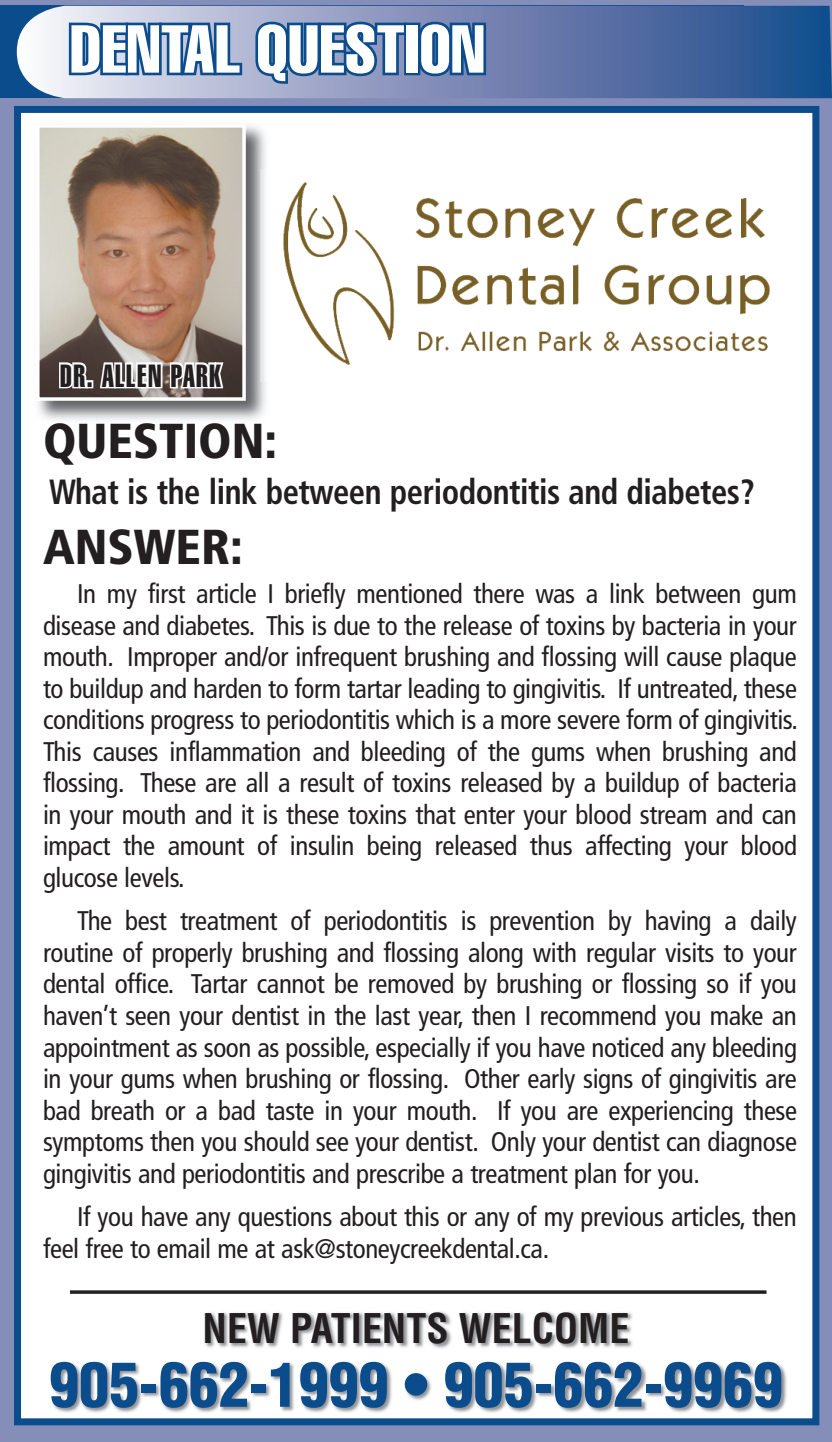
<style>
.page{position:relative;width:832px;height:1442px;background:#fff}
.page>*{position:absolute;margin:0;border:0;box-sizing:border-box;transform-origin:0 0}
.t1{font:extra-condensed 66.5px "Helvetica";letter-spacing:.01em;color:#fff}
.t2{font:900 condensed 59.85px "Helvetica";color:#0b4c8c}
.t3{font:900 condensed 49px/106px "Frutiger";color:#231f20}
.t4{font:700 condensed 39.9px "Helvetica";color:#231f20}
.t5{font:700 condensed 35px "Frutiger";letter-spacing:-.015em;color:#231f20;scale:.93 1}
.t6{font:31.5px "Helvetica Extra Compressed";letter-spacing:.05em;color:#231f20}
.t7{font:condensed 26.95px/31.5px "Frutiger";letter-spacing:-.015em;color:#231f20;text-align:justify}
</style>
<div class="page">
<div style="left:0;top:0;width:832px;height:1441px;background:#848eb9"></div>
<div style="left:18px;top:109px;width:798px;height:1312px;background:#fff"></div>
<div style="left:14px;top:106px;width:805px;height:1318px;border:7px solid #0b4c8c"></div>
<div style="left:0;top:6px;width:743px;height:92px;background:#0b4c8c"></div>
<img style="left:37px;top:125px;width:229px;height:295px">
<img style="left:41px;top:129px;width:200px;height:267px">
<div style="left:36px;top:124px;width:210px;height:277px;border:4px solid #fff"></div>
<svg style="left:17px;top:6px;width:815px;height:92px;background:#4e6ca2"></svg>
<svg style="left:57px;top:360px;width:33px;height:30px"></svg>
<div style="left:86px;top:380px;width:7px;height:8px;border:4px solid #fff"></div>
<svg style="left:98px;top:258px;width:128px;height:162px;background:#b3998a"></svg>
<hr style="left:70px;top:1290px;width:696px;height:3px;background:#231f20">
<svg style="left:45px;top:5px;width:443px;height:107px"></svg>
<img style="left:261px;top:170px;width:509px;height:212px">
<img style="left:205px;top:1311px;width:427px;height:38px">
<img style="left:51px;top:1362px;width:736px;height:51px">
<h1 class="t1" style="left:49px;top:2px;width:387px">Theme Question</h1>
<h1 class="t1" style="left:70px;top:7px;width:416px">DENTAL QUESTION</h1>
<p class="t6" style="left:60px;top:356px;width:162px">DR. ALLEN PARK</p>
<h3 class="t3" style="left:43px;top:388px;width:236px">QUESTION:<br>ANSWER:</h3>
<p class="t5" style="left:49px;top:471px;width:760px">What is the link between periodontitis and diabetes?</p>
<p class="t7" style="left:43px;top:578px;width:756px;text-indent:34px">In my first article I briefly mentioned there was a link between gum disease and diabetes. This is due to the release of toxins by bacteria in your mouth. Improper and/or infrequent brushing and flossing will cause plaque to buildup and harden to form tartar leading to gingivitis. If untreated, these conditions progress to periodontitis which is a more severe form of gingivitis.<br>This causes inflammation and bleeding of the gums when brushing and flossing. These are all a result of toxins released by a buildup of bacteria in your mouth and it is these toxins that enter your blood stream and can impact the amount of insulin being released thus affecting your blood glucose levels.</p>
<p class="t7" style="left:43px;top:905px;width:755px;text-indent:34px">The best treatment of periodontitis is prevention by having a daily routine of properly brushing and flossing along with regular visits to your dental office. Tartar cannot be removed by brushing or flossing so if you haven’t seen your dentist in the last year, then I recommend you make an appointment as soon as possible, especially if you have noticed any bleeding in your gums when brushing or flossing. Other early signs of gingivitis are bad breath or a bad taste in your mouth. If you are experiencing these symptoms then you should see your dentist. Only your dentist can diagnose gingivitis and periodontitis and prescribe a treatment plan for you.</p>
<p class="t7" style="left:43px;top:1201px;width:755px;text-indent:34px">If you have any questions about this or any of my previous articles, then feel free to email me at ask@stoneycreekdental.ca.</p>
<h3 class="t4" style="left:203px;top:1303px;width:428px">NEW PATIENTS WELCOME</h3>
<h2 class="t2" style="left:49px;top:1347px;width:735px">905-662-1999 • 905-662-9969</h2>
</div>
